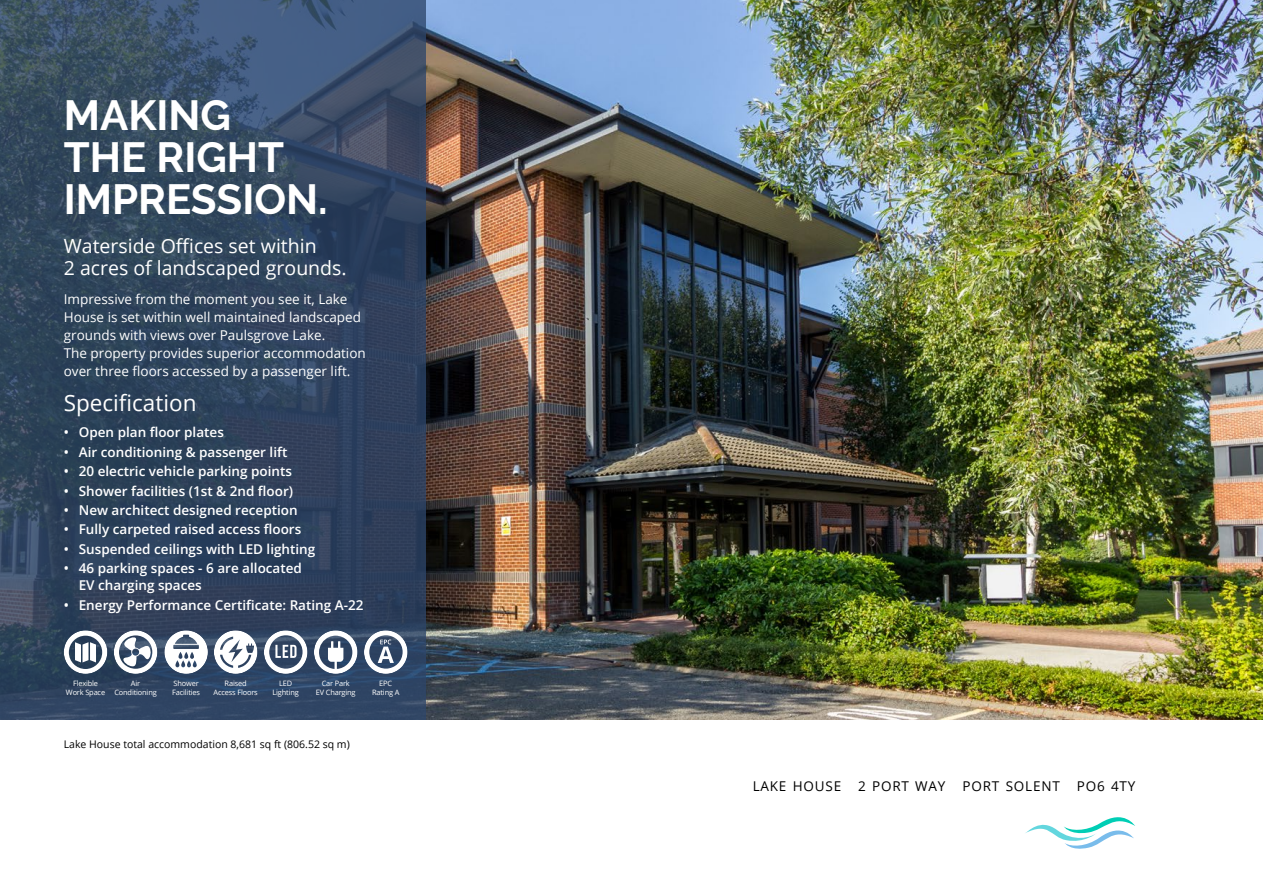
<style>
.page{position:relative;width:1263px;height:893px;background:#fff}
.page>*{position:absolute;margin:0;border:0;box-sizing:border-box;transform-origin:0 0}
.t1{font:700 42px/42px "Raleway";color:#fff}
.t2{font:22.5px "Open Sans";color:#fff}
.t3{font:19.5px/22.5px "Open Sans";color:#fff}
.t4{font:13.5px/17.2px "Open Sans";color:#fff}
.t5{font:13.5px/18px "Open Sans";color:#fff}
.t6{font:13.5px "Open Sans";letter-spacing:.06em;color:#000}
.t7{font:10.5px "Open Sans";color:#000}
.t8{font:7.35px/8.9px "Open Sans";letter-spacing:-.02em;color:#fff;text-align:center}
</style>
<div class="page">
<img style="left:426px;top:0;width:837px;height:720px">
<svg style="left:0;top:0;width:426px;height:720px;background:#32465f"></svg>
<svg style="left:1025px;top:817px;width:110px;height:32px"></svg>
<svg style="left:264px;top:630px;width:43px;height:44px"></svg>
<svg style="left:114px;top:630px;width:43px;height:44px"></svg>
<svg style="left:64px;top:630px;width:43px;height:44px"></svg>
<svg style="left:164px;top:630px;width:44px;height:44px"></svg>
<svg style="left:214px;top:630px;width:43px;height:44px"></svg>
<svg style="left:314px;top:630px;width:43px;height:44px"></svg>
<svg style="left:364px;top:630px;width:44px;height:44px"></svg>
<h1 class="t1" style="left:64px;top:94px;width:265px">MAKING<br>THE RIGHT<br>IMPRESSION.</h1>
<h3 class="t3" style="left:64px;top:234px;width:284px">Waterside Offices set within<br>2 acres of landscaped grounds.</h3>
<p class="t5" style="left:64px;top:290px;width:303px">Impressive from the moment you see it, Lake House is set within well maintained landscaped grounds with views over Paulsgrove Lake.<br>The property provides superior accommodation over three floors accessed by a passenger lift.</p>
<h2 class="t2" style="left:64px;top:387px;width:134px">Specification</h2>
<p class="t4" style="left:64px;top:424px;width:162px">• Open plan floor plates</p>
<p class="t4" style="left:64px;top:443px;width:225px">• Air conditioning &amp; passenger lift</p>
<p class="t4" style="left:64px;top:462px;width:230px">• 20 electric vehicle parking points</p>
<p class="t4" style="left:64px;top:482px;width:231px">• Shower facilities (1st &amp; 2nd floor)</p>
<p class="t4" style="left:64px;top:501px;width:235px">• New architect designed reception</p>
<p class="t4" style="left:64px;top:520px;width:239px">• Fully carpeted raised access floors</p>
<p class="t4" style="left:64px;top:540px;width:253px">• Suspended ceilings with LED lighting</p>
<p class="t4" style="left:79px;top:559px;width:225px;text-indent:-15px">• 46 parking spaces - 6 are allocated<br>EV charging spaces</p>
<p class="t4" style="left:64px;top:596px;width:301px">• Energy Performance Certificate: Rating A-22</p>
<p class="t8" style="left:66px;top:679px;width:41px">Flexible<br>Work Space</p>
<p class="t8" style="left:172px;top:679px;width:29px;text-align:left">Shower<br>Facilities</p>
<p class="t8" style="left:214px;top:679px;width:46px">Raised<br>Access Floors</p>
<p class="t8" style="left:316px;top:679px;width:41px">Car Park<br>EV Charging</p>
<p class="t8" style="left:372px;top:679px;width:29px">EPC<br>Rating A</p>
<p class="t8" style="left:114px;top:679px;width:44px">Air<br>Conditioning</p>
<p class="t8" style="left:273px;top:679px;width:28px">LED<br>Lighting</p>
<p class="t7" style="left:64px;top:737px;width:287px">Lake House total accommodation 8,681 sq ft (806.52 sq m)</p>
<p class="t6" style="left:753px;top:777px;width:90px">LAKE HOUSE</p>
<p class="t6" style="left:858px;top:777px;width:89px">2 PORT WAY</p>
<p class="t6" style="left:962px;top:777px;width:99px">PORT SOLENT</p>
<p class="t6" style="left:1077px;top:777px;width:60px">PO6 4TY</p>
</div>
